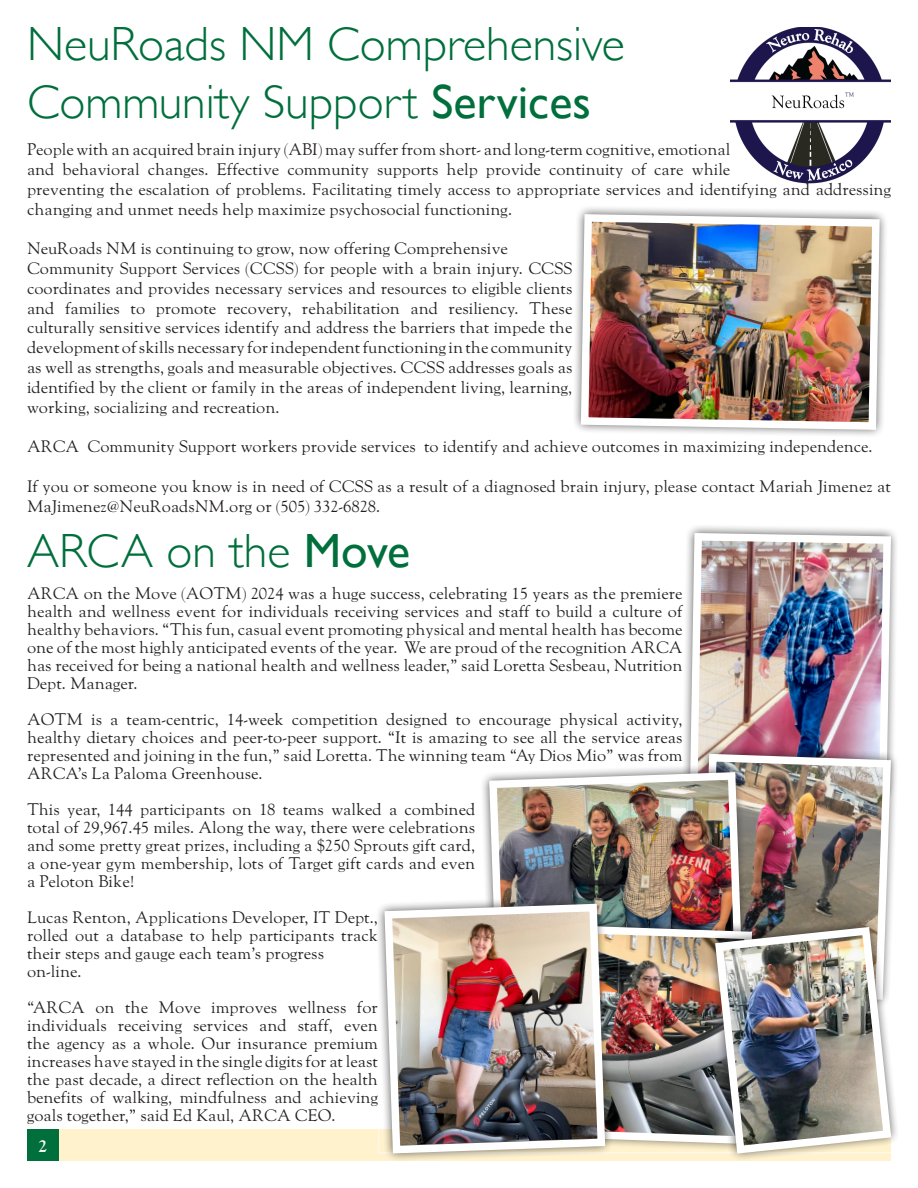
<style>
.page{position:relative;width:918px;height:1188px;background:#fff}
.page>*{position:absolute;margin:0;border:0;box-sizing:border-box;transform-origin:0 0}
.t1{font:300 48px/57.6px "Gill Sans";color:#006f3c}
.t2{font:700 18px "LTC Goudy Oldstyle Pro";color:#fff}
.t3{font:16.5px/18px "LTC Goudy Oldstyle Pro";color:#231f20}
.s1{font-weight:400}
</style>
<div class="page">
<div style="left:27px;top:1130px;width:864px;height:31px;background:#fff2cd"></div>
<div style="left:27px;top:1130px;width:31px;height:31px;background:#006f3c"></div>
<img style="left:730px;top:27px;width:161px;height:157px">
<svg style="left:575px;top:207px;width:311px;height:228px"></svg>
<img style="left:577px;top:210px;width:307px;height:224px">
<svg style="left:684px;top:526px;width:212px;height:236px"></svg>
<img style="left:686px;top:529px;width:209px;height:233px">
<svg style="left:691px;top:744px;width:205px;height:48px"></svg>
<img style="left:697px;top:750px;width:198px;height:166px">
<svg style="left:483px;top:762px;width:268px;height:153px"></svg>
<img style="left:485px;top:768px;width:260px;height:147px">
<svg style="left:374px;top:894px;width:241px;height:266px"></svg>
<img style="left:381px;top:900px;width:228px;height:257px">
<svg style="left:704px;top:916px;width:193px;height:243px"></svg>
<img style="left:563px;top:922px;width:332px;height:236px">
<h1 class="t1" style="left:27px;top:13px;width:599px">NeuRoads NM Comprehensive<br>Community Support <span class="s1">Services</span></h1>
<p class="t3" style="left:27px;top:140px;width:866px;line-height:19.8px">People with an acquired brain injury (ABI) may suffer from short- and long-term cognitive, emotional<br>and behavioral changes. Effective community supports help provide continuity of care while<br>preventing the escalation of problems. Facilitating timely access to appropriate services and identifying and addressing changing and unmet needs help maximize psychosocial functioning.</p>
<p class="t3" style="left:27px;top:239px;width:547px;line-height:19.8px">NeuRoads NM is continuing to grow, now offering Comprehensive Community Support Services (CCSS) for people with a brain injury. CCSS coordinates and provides necessary services and resources to eligible clients and families to promote recovery, rehabilitation and resiliency. These culturally sensitive services identify and address the barriers that impede the development of skills necessary for independent functioning in the community as well as strengths, goals and measurable objectives. CCSS addresses goals as identified by the client or family in the areas of independent living, learning, working, socializing and recreation.</p>
<p class="t3" style="left:27px;top:438px;width:847px">ARCA Community Support workers provide services to identify and achieve outcomes in maximizing independence.</p>
<p class="t3" style="left:27px;top:477px;width:865px;line-height:19.8px">If you or someone you know is in need of CCSS as a result of a diagnosed brain injury, please contact Mariah Jimenez at<br>MaJimenez@NeuRoadsNM.org or (505) 332-6828.</p>
<h1 class="t1" style="left:27px;top:520px;width:385px">ARCA on the <span class="s1">Move</span></h1>
<p class="t3" style="left:27px;top:584px;width:657px;text-align:justify">ARCA on the Move (AOTM) 2024 was a huge success, celebrating 15 years as the premiere health and wellness event for individuals receiving services and staff to build a culture of healthy behaviors. “This fun, casual event promoting physical and mental health has become one of the most highly anticipated events of the year. We are proud of the recognition ARCA has received for being a national health and wellness leader,” said Loretta Sesbeau, Nutrition Dept. Manager.</p>
<p class="t3" style="left:27px;top:710px;width:657px;text-align:justify">AOTM is a team-centric, 14-week competition designed to encourage physical activity, healthy dietary choices and peer-to-peer support. “It is amazing to see all the service areas represented and joining in the fun,” said Loretta. The winning team “Ay Dios Mio” was from ARCA’s La Paloma Greenhouse.</p>
<p class="t3" style="left:27px;top:800px;width:450px;text-align:justify">This year, 144 participants on 18 teams walked a combined total of 29,967.45 miles. Along the way, there were celebrations and some pretty great prizes, including a $250 Sprouts gift card, a one-year gym membership, lots of Target gift cards and even a Peloton Bike!</p>
<p class="t3" style="left:27px;top:908px;width:353px">Lucas Renton, Applications Developer, IT Dept., rolled out a database to help participants track their steps and gauge each team’s progress on-line.</p>
<p class="t3" style="left:27px;top:998px;width:353px;text-align:justify">“ARCA on the Move improves wellness for individuals receiving services and staff, even the agency as a whole. Our insurance premium increases have stayed in the single digits for at least the past decade, a direct reflection on the health benefits of walking, mindfulness and achieving goals together,” said Ed Kaul, ARCA CEO.</p>
<p class="t2" style="left:38px;top:1135px;width:10px">2</p>
</div>
